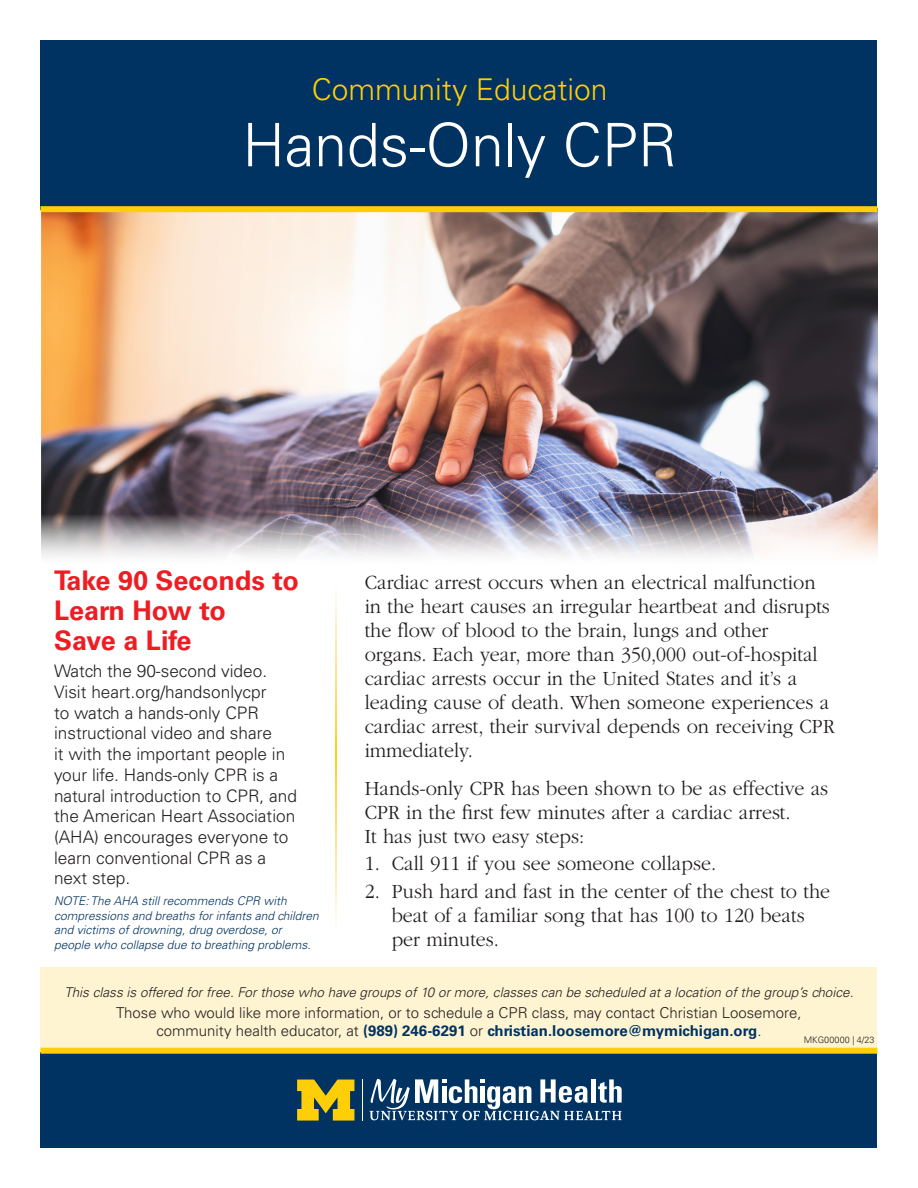
<style>
.page{position:relative;width:918px;height:1188px;background:#fff}
.page>*{position:absolute;margin:0;border:0;box-sizing:border-box;transform-origin:0 0}
.t1{font:300 60px "Univers LT Std";color:#fff}
.t2{font:300 30px "Univers LT Std";color:#fece08}
.t3{font:700 27px/30px "Univers LT Std";color:#ee1d23}
.t4{font:300 21px/24px "ITC Garamond Std";color:#231f20;scale:.95 1}
.t5{font:300 17.25px/20.7px "Univers LT Std";color:#231f20}
.t6{font:300 15px/18px "Univers LT Std";color:#231f20;text-align:center}
.t7{font:italic 300 13.5px "Univers LT Std";color:#231f20}
.t8{font:italic 300 12px/14.4px "Univers LT Std";color:#003361}
.t9{font:300 9px "Univers LT Std";letter-spacing:.01em;color:#231f20}
.s1{font-weight:700;color:#003361}
</style>
<div class="page">
<img style="left:42px;top:212px;width:836px;height:344px">
<div style="left:40px;top:968px;width:838px;height:83px;background:#fef4d2"></div>
<div style="left:40px;top:1052px;width:838px;height:96px;background:#003361"></div>
<svg style="left:297px;top:1080px;width:57px;height:41px"></svg>
<hr style="left:362px;top:1080px;width:1px;height:41px;background:#fff">
<svg style="left:369px;top:1079px;width:253px;height:41px"></svg>
<div style="left:40px;top:1048px;width:838px;height:6px;background:#fece08"></div>
<div style="left:40px;top:40px;width:838px;height:170px;background:#003361"></div>
<div style="left:40px;top:206px;width:838px;height:6px;background:#fece08"></div>
<svg style="left:335px;top:589px;width:1px;height:336px"></svg>
<h1 class="t2" style="left:312px;top:72px;width:297px">Community Education</h1>
<h1 class="t1" style="left:242px;top:109px;width:436px">Hands-Only CPR</h1>
<p class="t3" style="left:54px;top:566px;width:247px">Take 90 Seconds to<br>Learn How to<br>Save a Life</p>
<p class="t5" style="left:54px;top:661px;width:245px">Watch the 90-second video.<br>Visit heart.org/handsonlycpr<br>to watch a hands-only CPR instructional video and share<br>it with the important people in your life. Hands-only CPR is a natural introduction to CPR, and the American Heart Association (AHA) encourages everyone to learn conventional CPR as a next step.</p>
<p class="t8" style="left:54px;top:894px;width:266px">NOTE: The AHA still recommends CPR with compressions and breaths for infants and children and victims of drowning, drug overdose, or people who collapse due to breathing problems.</p>
<p class="t4" style="left:365px;top:571px;width:496px">Cardiac arrest occurs when an electrical malfunction in the heart causes an irregular heartbeat and disrupts the flow of blood to the brain, lungs and other organs. Each year, more than 350,000 out-of-hospital cardiac arrests occur in the United States and it’s a leading cause of death. When someone experiences a cardiac arrest, their survival depends on receiving CPR immediately.</p>
<p class="t4" style="left:365px;top:776px;width:489px">Hands-only CPR has been shown to be as effective as<br>CPR in the first few minutes after a cardiac arrest.<br>It has just two easy steps:</p>
<p class="t4" style="left:365px;top:852px;width:372px">1. Call 911 if you see someone collapse.</p>
<p class="t4" style="left:392px;top:880px;width:463px;text-indent:-27px">2. Push hard and fast in the center of the chest to the beat of a familiar song that has 100 to 120 beats per minutes.</p>
<p class="t7" style="left:65px;top:984px;width:790px">This class is offered for free. For those who have groups of 10 or more, classes can be scheduled at a location of the group’s choice.</p>
<p class="t6" style="left:116px;top:1004px;width:687px">Those who would like more information, or to schedule a CPR class, may contact Christian Loosemore, community health educator, at <span class="s1">(989) 246-6291</span> or <span class="s1">christian.loosemore@mymichigan.org</span>.</p>
<p class="t9" style="left:804px;top:1034px;width:72px">MKG00000 | 4/23</p>
</div>
